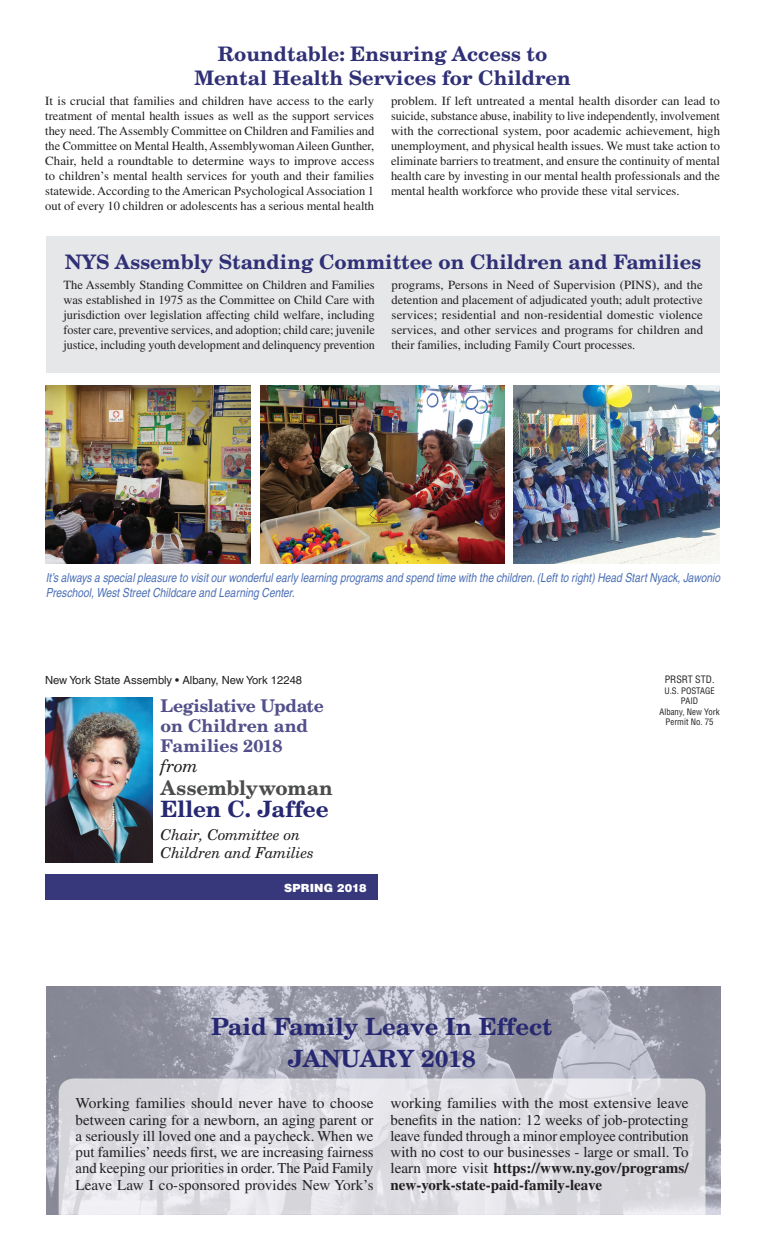
<style>
.page{position:relative;width:765px;height:1260px;background:#fff}
.page>*{position:absolute;margin:0;border:0;box-sizing:border-box;transform-origin:0 0}
.t1{font:700 23.75px/31.2px "New Century Schlbk";color:#272872;text-align:center}
.t2{font:700 22.5px "New Century Schlbk";letter-spacing:-.01em;color:#272872}
.Title_A{font:700 20px/23.8px "New Century Schlbk";color:#303077;text-align:center}
.t3{font:700 20px "New Century Schlbk";letter-spacing:-.005em;color:#4b4c4d}
.t4{font:700 17.5px/20px "New Century Schlbk";letter-spacing:-.015em;color:#524f8a}
.t5{font:italic 17.5px "New Century Schlbk";color:#231f20}
.Body_text{font:15px/16.2px "Times";color:#231f20;text-align:justify}
.t6{font:italic 15px/17.5px "New Century Schlbk";letter-spacing:-.015em;color:#231f20}
.Body_text-2{font:12.5px/15px "Times";color:#231f20;text-align:justify}
.Title_A-2{font:italic condensed 12.5px/15px "Helvetica";color:#4c70b5}
.t7{font:11.25px "Helvetica";color:#231f20}
.Body_A{font:900 11.25px "Helvetica";letter-spacing:.015em;color:#fff}
.t8{font:condensed 10px "Helvetica";color:#231f20}
.t9{font:condensed 8.75px "Helvetica";color:#231f20}
.s1{font-weight:700}
</style>
<div class="page">
<div style="left:47px;top:236px;width:673px;height:136px;background:#e6e7e9"></div>
<img style="left:513px;top:385px;width:207px;height:178px">
<img style="left:260px;top:385px;width:245px;height:178px">
<img style="left:45px;top:385px;width:205px;height:178px">
<div style="left:45px;top:875px;width:333px;height:25px;background:#37387b"></div>
<img style="left:45px;top:697px;width:108px;height:165px">
<svg style="left:46px;top:987px;width:675px;height:228px;background:#a0a1af"></svg>
<svg style="left:59px;top:1079px;width:647px;height:136px;background:#dfdfe4"></svg>
<p class="Title_A" style="left:194px;top:42px;width:378px">Roundtable: Ensuring Access to<br>Mental Health Services for Children</p>
<p class="Body_text-2" style="left:45px;top:94px;width:331px">It is crucial that families and children have access to the early treatment of mental health issues as well as the support services they need. The Assembly Committee on Children and Families and the Committee on Mental Health, Assemblywoman Aileen Gunther, Chair, held a roundtable to determine ways to improve access to children’s mental health services for youth and their families statewide. According to the American Psychological Association 1 out of every 10 children or adolescents has a serious mental health</p>
<p class="Body_text-2" style="left:391px;top:94px;width:330px">problem. If left untreated a mental health disorder can lead to suicide, substance abuse, inability to live independently, involvement with the correctional system, poor academic achievement, high unemployment, and physical health issues. We must take action to eliminate barriers to treatment, and ensure the continuity of mental health care by investing in our mental health professionals and the mental health workforce who provide these vital services.</p>
<p class="Title_A" style="left:65px;top:250px;width:638px">NYS Assembly Standing Committee on Children and Families</p>
<p class="Body_text-2" style="left:63px;top:278px;width:313px">The Assembly Standing Committee on Children and Families was established in 1975 as the Committee on Child Care with jurisdiction over legislation affecting child welfare, including foster care, preventive services, and adoption; child care; juvenile justice, including youth development and delinquency prevention</p>
<p class="Body_text-2" style="left:392px;top:278px;width:313px">programs, Persons in Need of Supervision (PINS), and the detention and placement of adjudicated youth; adult protective services; residential and non-residential domestic violence services, and other services and programs for children and their families, including Family Court processes.</p>
<p class="Title_A-2" style="left:46px;top:570px;width:676px">It’s always a special pleasure to visit our wonderful early learning programs and spend time with the children. (Left to right) Head Start Nyack, Jawonio<br>Preschool, West Street Childcare and Learning Center.</p>
<p class="t7" style="left:45px;top:673px;width:259px">New York State Assembly • Albany, New York 12248</p>
<p class="t8" style="left:665px;top:673px;width:51px">PRSRT STD.</p>
<p class="t9" style="left:664px;top:685px;width:52px">U.S. POSTAGE</p>
<p class="t9" style="left:681px;top:695px;width:19px">PAID</p>
<p class="t9" style="left:660px;top:706px;width:62px">Albany, New York</p>
<p class="t9" style="left:666px;top:716px;width:49px">Permit No. 75</p>
<p class="t4" style="left:161px;top:696px;width:165px">Legislative Update on Children and<br>Families 2018</p>
<p class="t5" style="left:161px;top:755px;width:39px">from</p>
<p class="t3" style="left:161px;top:775px;width:174px">Assemblywoman</p>
<p class="t2" style="left:161px;top:795px;width:170px">Ellen C. Jaffee</p>
<p class="t6" style="left:161px;top:826px;width:155px">Chair, Committee on<br>Children and Families</p>
<p class="Body_A" style="left:284px;top:881px;width:84px">SPRING 2018</p>
<p class="t1" style="left:211px;top:1011px;width:343px">Paid Family Leave In Effect<br>JANUARY 2018</p>
<p class="Body_text" style="left:76px;top:1095px;width:300px">Working families should never have to choose between caring for a newborn, an aging parent or a seriously ill loved one and a paycheck. When we put families’ needs first, we are increasing fairness and keeping our priorities in order. The Paid Family Leave Law I co-sponsored provides New York’s</p>
<p class="Body_text" style="left:391px;top:1095px;width:300px">working families with the most extensive leave benefits in the nation: 12 weeks of job-protecting leave funded through a minor employee contribution with no cost to our businesses - large or small. To learn more visit <span class="s1">https://www.ny.gov/programs/ new-york-state-paid-family-leave</span></p>
</div>
